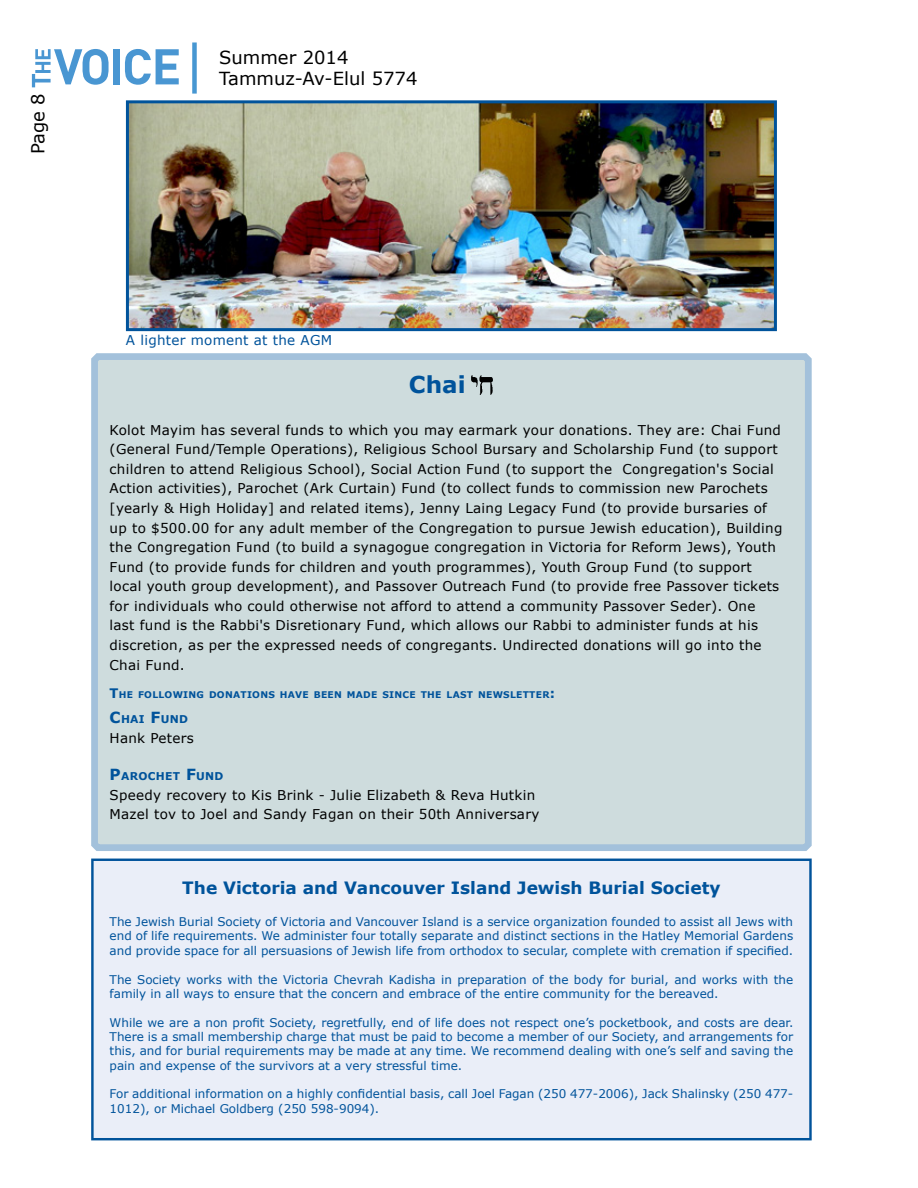
<style>
.page{position:relative;width:918px;height:1188px;background:#fff}
.page>*{position:absolute;margin:0;border:0;box-sizing:border-box;transform-origin:0 0}
.t1{font:700 23.25px "Verdana";color:#00539b}
.t2{font:18px/21.6px "Verdana";color:#000}
.t3{font:700 16.95px "Verdana";color:#00539b}
.t4{font:13.5px/19.6px "Verdana";letter-spacing:.02em;color:#000}
.t5{font:13.5px "Verdana";letter-spacing:.02em;color:#00539b}
.t6{font:12px/14.4px "Verdana";color:#00539b;text-align:justify}
.t7{font:700 10.65px "Verdana";letter-spacing:.03em;color:#00539b}
.t8{font:700 9.15px "Verdana";letter-spacing:.03em;color:#00539b}
.s1{font-size:13.05px}
.s2{font-size:15.3px}
</style>
<div class="page">
<div style="left:192px;top:42px;width:5px;height:52px;background:#4797d2"></div>
<svg style="left:32px;top:49px;width:77px;height:38px"></svg>
<div style="left:113px;top:49px;width:7px;height:35px;background:#4996d2"></div>
<svg style="left:125px;top:49px;width:54px;height:36px"></svg>
<div style="left:91px;top:353px;width:721px;height:498px;background:#cedcdd"></div>
<img style="left:470px;top:375px;width:24px;height:19px">
<div style="left:91px;top:859px;width:721px;height:281px;background:#eaeef8;border:2px solid #00539b"></div>
<img style="left:130px;top:104px;width:643px;height:223px">
<div style="left:126px;top:100px;width:651px;height:231px;border:3px solid #00539b"></div>
<h2 class="t2" style="left:27px;top:154px;width:62px;rotate:-90deg">Page 8</h2>
<h2 class="t2" style="left:219px;top:46px;width:200px">Summer 2014<br>Tammuz-Av-Elul 5774</h2>
<p class="t5" style="left:126px;top:331px;width:208px">A lighter moment at the AGM</p>
<h1 class="t1" style="left:409px;top:370px;width:58px">Chai</h1>
<p class="t4" style="left:110px;top:420px;width:674px">Kolot Mayim has several funds to which you may earmark your donations. They are: Chai Fund (General Fund/Temple Operations), Religious School Bursary and Scholarship Fund (to support children to attend Religious School), Social Action Fund (to support the Congregation's Social Action activities), Parochet (Ark Curtain) Fund (to collect funds to commission new Parochets [yearly &amp; High Holiday] and related items), Jenny Laing Legacy Fund (to provide bursaries of up to $500.00 for any adult member of the Congregation to pursue Jewish education), Building the Congregation Fund (to build a synagogue congregation in Victoria for Reform Jews), Youth Fund (to provide funds for children and youth programmes), Youth Group Fund (to support local youth group development), and Passover Outreach Fund (to provide free Passover tickets for individuals who could otherwise not afford to attend a community Passover Seder). One last fund is the Rabbi's Disretionary Fund, which allows our Rabbi to administer funds at his discretion, as per the expressed needs of congregants. Undirected donations will go into the Chai Fund.</p>
<p class="t8" style="left:110px;top:688px;width:447px"><span class="s1">T</span>HE FOLLOWING DONATIONS HAVE BEEN MADE SINCE THE LAST NEWSLETTER<span class="s1">:</span></p>
<p class="t7" style="left:110px;top:713px;width:80px"><span class="s2">C</span>HAI <span class="s2">F</span>UND</p>
<p class="t4" style="left:110px;top:728px;width:86px">Hank Peters</p>
<p class="t7" style="left:110px;top:769px;width:115px"><span class="s2">P</span>AROCHET <span class="s2">F</span>UND</p>
<p class="t4" style="left:110px;top:785px;width:431px">Speedy recovery to Kis Brink - Julie Elizabeth &amp; Reva Hutkin<br>Mazel tov to Joel and Sandy Fagan on their 50th Anniversary</p>
<p class="t3" style="left:182px;top:877px;width:540px">The Victoria and Vancouver Island Jewish Burial Society</p>
<p class="t6" style="left:110px;top:914px;width:685px">The Jewish Burial Society of Victoria and Vancouver Island is a service organization founded to assist all Jews with end of life requirements. We administer four totally separate and distinct sections in the Hatley Memorial Gardens and provide space for all persuasions of Jewish life from orthodox to secular, complete with cremation if specified.</p>
<p class="t6" style="left:110px;top:972px;width:685px">The Society works with the Victoria Chevrah Kadisha in preparation of the body for burial, and works with the family in all ways to ensure that the concern and embrace of the entire community for the bereaved.</p>
<p class="t6" style="left:110px;top:1015px;width:685px">While we are a non profit Society, regretfully, end of life does not respect one’s pocketbook, and costs are dear.<br>There is a small membership charge that must be paid to become a member of our Society, and arrangements for this, and for burial requirements may be made at any time. We recommend dealing with one’s self and saving the pain and expense of the survivors at a very stressful time.</p>
<p class="t6" style="left:110px;top:1086px;width:685px">For additional information on a highly confidential basis, call Joel Fagan (250 477-2006), Jack Shalinsky (250 477-<br>1012), or Michael Goldberg (250 598-9094).</p>
</div>
